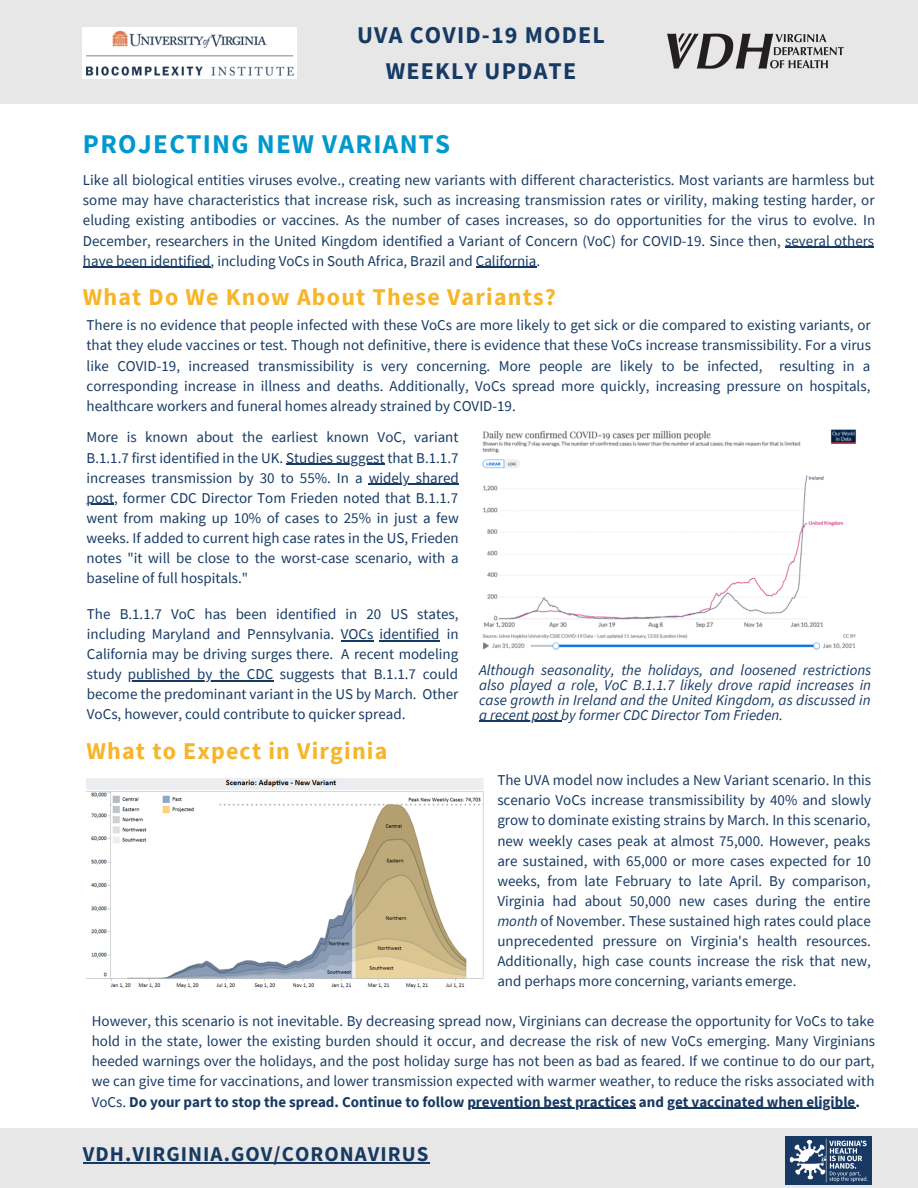
<style>
.page{position:relative;width:918px;height:1188px;background:#fff}
.page>*{position:absolute;margin:0;border:0;box-sizing:border-box;transform-origin:0 0}
.t1{font:700 27px "Source Sans Pro";letter-spacing:.05em;color:#0099cd}
.t2{font:700 24px "Source Sans Pro";letter-spacing:.05em;color:#f7b527}
.t3{font:700 24px "Source Sans Pro";letter-spacing:.05em;color:#173a64}
.t4{font:700 21px "Source Sans Pro";letter-spacing:.05em;color:#173a64}
.t5{font:15px/20.1px "Source Sans Pro";color:#173a64;text-align:justify}
.t6{font:italic 15px/14.9px "Source Sans Pro";color:#173a64;text-align:justify}
.s1{font-style:italic}
.s2{font-weight:700}
</style>
<div class="page">
<div style="left:0;top:1129px;width:918px;height:59px;background:#e7e7e7"></div>
<div style="left:0;top:0;width:918px;height:103px;background:#e7e7e7"></div>
<img style="left:667px;top:33px;width:177px;height:36px">
<img style="left:786px;top:1136px;width:85px;height:49px">
<img style="left:83px;top:28px;width:214px;height:50px">
<img style="left:482px;top:429px;width:375px;height:221px">
<img style="left:87px;top:779px;width:397px;height:209px">
<hr style="left:785px;top:247px;width:89px;height:1px;background:#173a64">
<hr style="left:83px;top:267px;width:128px;height:1px;background:#173a64">
<hr style="left:476px;top:267px;width:61px;height:1px;background:#173a64">
<hr style="left:83px;top:1162px;width:347px;height:1px;background:#173a64">
<hr style="left:341px;top:640px;width:32px;height:1px;background:#173a64">
<hr style="left:379px;top:640px;width:61px;height:1px;background:#173a64">
<hr style="left:128px;top:680px;width:145px;height:1px;background:#173a64">
<hr style="left:286px;top:464px;width:98px;height:1px;background:#173a64">
<hr style="left:369px;top:484px;width:90px;height:1px;background:#173a64">
<svg style="left:90px;top:504px;width:24px;height:1px"></svg>
<hr style="left:479px;top:721px;width:82px;height:1px;background:#173a64">
<hr style="left:467px;top:1108px;width:169px;height:1px;background:#173a64">
<hr style="left:667px;top:1108px;width:188px;height:1px;background:#173a64">
<p class="t3" style="left:357px;top:19px;width:249px">UVA COVID-19 MODEL</p>
<p class="t3" style="left:386px;top:55px;width:192px">WEEKLY UPDATE</p>
<p class="t1" style="left:83px;top:126px;width:369px">PROJECTING NEW VARIANTS</p>
<p class="t5" style="left:83px;top:170px;width:794px">Like all biological entities viruses evolve., creating new variants with different characteristics. Most variants are harmless but some may have characteristics that increase risk, such as increasing transmission rates or virility, making testing harder, or eluding existing antibodies or vaccines. As the number of cases increases, so do opportunities for the virus to evolve. In December, researchers in the United Kingdom identified a Variant of Concern (VoC) for COVID-19. Since then, several others have been identified, including VoCs in South Africa, Brazil and California.</p>
<p class="t2" style="left:83px;top:281px;width:475px">What Do We Know About These Variants?</p>
<p class="t5" style="left:87px;top:315px;width:786px">There is no evidence that people infected with these VoCs are more likely to get sick or die compared to existing variants, or that they elude vaccines or test. Though not definitive, there is evidence that these VoCs increase transmissibility. For a virus like COVID-19, increased transmissibility is very concerning. More people are likely to be infected, resulting in a corresponding increase in illness and deaths. Additionally, VoCs spread more quickly, increasing pressure on hospitals, healthcare workers and funeral homes already strained by COVID-19.</p>
<p class="t5" style="left:87px;top:427px;width:374px">More is known about the earliest known VoC, variant B.1.1.7 first identified in the UK. Studies suggest that B.1.1.7 increases transmission by 30 to 55%. In a widely shared post, former CDC Director Tom Frieden noted that B.1.1.7 went from making up 10% of cases to 25% in just a few weeks. If added to current high case rates in the US, Frieden notes "it will be close to the worst-case scenario, with a baseline of full hospitals."</p>
<p class="t5" style="left:87px;top:603px;width:373px">The B.1.1.7 VoC has been identified in 20 US states, including Maryland and Pennsylvania. VOCs identified in California may be driving surges there. A recent modeling study published by the CDC suggests that B.1.1.7 could become the predominant variant in the US by March. Other VoCs, however, could contribute to quicker spread.</p>
<p class="t2" style="left:87px;top:736px;width:302px">What to Expect in Virginia</p>
<p class="t6" style="left:479px;top:662px;width:394px">Although seasonality, the holidays, and loosened restrictions also played a role, VoC B.1.1.7 likely drove rapid increases in case growth in Ireland and the United Kingdom, as discussed in a recent post by former CDC Director Tom Frieden.</p>
<p class="t5" style="left:497px;top:770px;width:375px">The UVA model now includes a New Variant scenario. In this scenario VoCs increase transmissibility by 40% and slowly grow to dominate existing strains by March. In this scenario, new weekly cases peak at almost 75,000. However, peaks are sustained, with 65,000 or more cases expected for 10 weeks, from late February to late April. By comparison, Virginia had about 50,000 new cases during the entire <span class="s1">month</span> of November. These sustained high rates could place unprecedented pressure on Virginia's health resources.<br>Additionally, high case counts increase the risk that new, and perhaps more concerning, variants emerge.</p>
<p class="t5" style="left:92px;top:1011px;width:785px">However, this scenario is not inevitable. By decreasing spread now, Virginians can decrease the opportunity for VoCs to take hold in the state, lower the existing burden should it occur, and decrease the risk of new VoCs emerging. Many Virginians heeded warnings over the holidays, and the post holiday surge has not been as bad as feared. If we continue to do our part, we can give time for vaccinations, and lower transmission expected with warmer weather, to reduce the risks associated with VoCs. <span class="s2">Do your part to stop the spread. Continue to follow prevention best practices and get vaccinated when eligible.</span></p>
<p class="t4" style="left:83px;top:1140px;width:347px">VDH.VIRGINIA.GOV/CORONAVIRUS</p>
</div>
